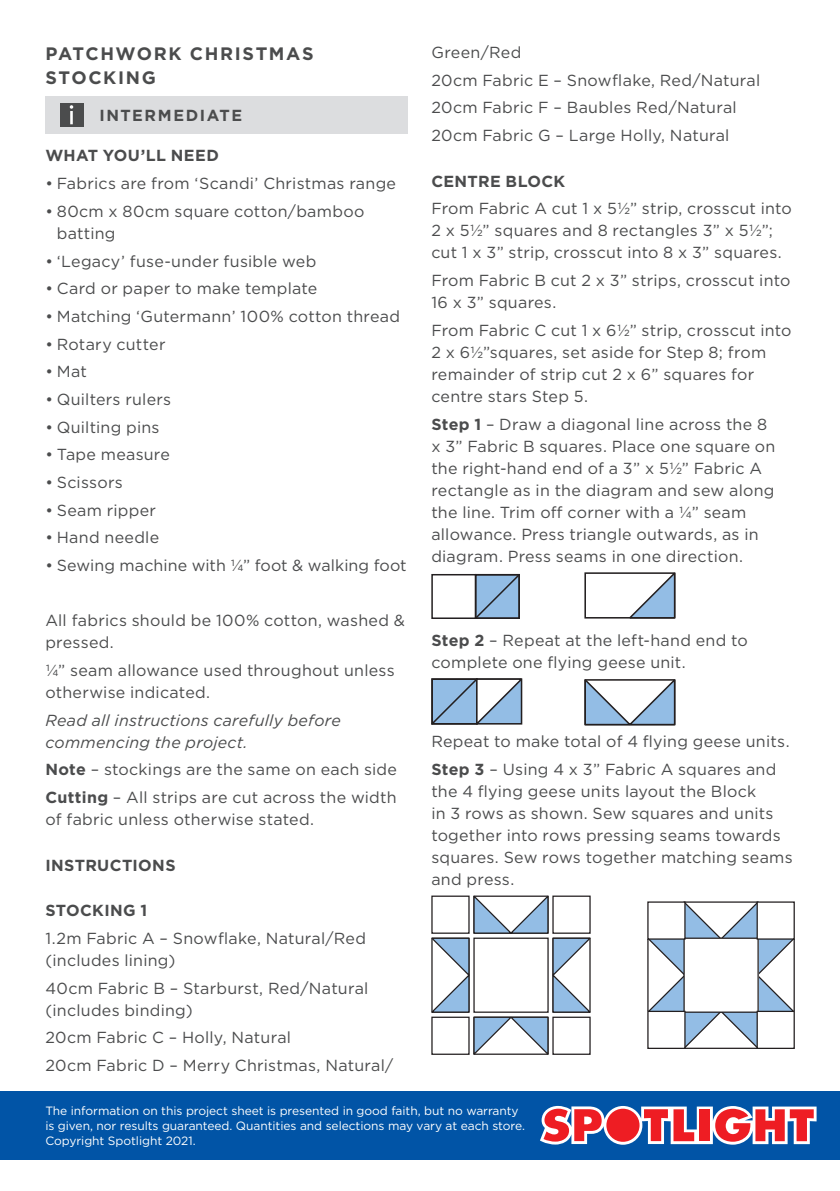
<style>
.page{position:relative;width:840px;height:1191px;background:#fff}
.page>*{position:absolute;margin:0;border:0;box-sizing:border-box;transform-origin:0 0}
.t1{font:700 18px/24px "Gotham";letter-spacing:.09em;color:#4b4c4d}
.t2{font:16px/22px "Gotham";letter-spacing:.015em;color:#4b4c4d}
.t3{font:italic 16px/22px "Gotham";letter-spacing:.015em;color:#4b4c4d}
.t4{font:700 16px "Gotham";letter-spacing:.025em;color:#4b4c4d}
.t5{font:700 16px "Gotham";letter-spacing:.095em;color:#4b4c4d}
.t6{font:12px/15px "Gotham";letter-spacing:-.005em;color:#fff}
.s1{font-weight:700}
</style>
<div class="page">
<div style="left:45px;top:96px;width:363px;height:37px;background:#dcdddf"></div>
<div style="left:60px;top:103px;width:23px;height:24px;background:#4b4c4d"></div>
<svg style="left:70px;top:105px;width:3px;height:19px"></svg>
<div style="left:431px;top:574px;width:45px;height:45px;border:2px solid #231f20"></div>
<svg style="left:473px;top:573px;width:47px;height:46px;background:#8fb3d6"></svg>
<div style="left:474px;top:574px;width:45px;height:45px;border:2px solid #231f20"></div>
<div style="left:584px;top:572px;width:91px;height:46px;border:2px solid #231f20"></div>
<svg style="left:627px;top:572px;width:48px;height:47px"></svg>
<svg style="left:584px;top:679px;width:91px;height:47px"></svg>
<svg style="left:431px;top:678px;width:92px;height:47px"></svg>
<svg style="left:431px;top:895px;width:160px;height:160px"></svg>
<div style="left:474px;top:938px;width:73px;height:74px;background:#fff"></div>
<div style="left:432px;top:896px;width:36px;height:37px;background:#fff"></div>
<div style="left:552px;top:896px;width:37px;height:37px;background:#fff"></div>
<div style="left:432px;top:1017px;width:36px;height:37px;background:#fff"></div>
<div style="left:552px;top:1017px;width:37px;height:37px;background:#fff"></div>
<svg style="left:647px;top:901px;width:148px;height:148px"></svg>
<div style="left:683px;top:938px;width:74px;height:74px;background:#fff"></div>
<div style="left:683px;top:937px;width:75px;height:75px;border:1px solid #231f20"></div>
<div style="left:647px;top:902px;width:37px;height:37px;background:#fff"></div>
<div style="left:756px;top:902px;width:37px;height:37px;background:#fff"></div>
<div style="left:756px;top:901px;width:38px;height:38px;border:1px solid #231f20"></div>
<div style="left:647px;top:1011px;width:37px;height:37px;background:#fff"></div>
<div style="left:647px;top:1010px;width:38px;height:39px;border:1px solid #231f20"></div>
<div style="left:756px;top:1011px;width:37px;height:37px;background:#fff"></div>
<div style="left:756px;top:1010px;width:38px;height:39px;border:1px solid #231f20"></div>
<div style="left:0;top:1090px;width:839px;height:69px;background:#0154a6"></div>
<svg style="left:540px;top:1106px;width:276px;height:38px;background:#c77183"></svg>
<p class="t1" style="left:45px;top:41px;width:269px">PATCHWORK CHRISTMAS<br>STOCKING</p>
<p class="t5" style="left:99px;top:104px;width:144px">INTERMEDIATE</p>
<p class="t4" style="left:45px;top:145px;width:175px">WHAT YOU’LL NEED</p>
<p class="t2" style="left:45px;top:172px;width:352px">• Fabrics are from ‘Scandi’ Christmas range</p>
<p class="t2" style="left:57px;top:200px;width:309px;text-indent:-11px">• 80cm x 80cm square cotton/bamboo batting</p>
<p class="t2" style="left:45px;top:249px;width:272px">• ‘Legacy’ fuse-under fusible web</p>
<p class="t2" style="left:45px;top:277px;width:273px">• Card or paper to make template</p>
<p class="t2" style="left:45px;top:305px;width:356px">• Matching ‘Gutermann’ 100% cotton thread</p>
<p class="t2" style="left:45px;top:332px;width:121px">• Rotary cutter</p>
<p class="t2" style="left:45px;top:360px;width:43px">• Mat</p>
<p class="t2" style="left:45px;top:388px;width:127px">• Quilters rulers</p>
<p class="t2" style="left:45px;top:415px;width:116px">• Quilting pins</p>
<p class="t2" style="left:45px;top:443px;width:126px">• Tape measure</p>
<p class="t2" style="left:45px;top:471px;width:79px">• Scissors</p>
<p class="t2" style="left:45px;top:498px;width:112px">• Seam ripper</p>
<p class="t2" style="left:45px;top:526px;width:115px">• Hand needle</p>
<p class="t2" style="left:45px;top:554px;width:362px">• Sewing machine with ¼” foot &amp; walking foot</p>
<p class="t2" style="left:45px;top:609px;width:361px">All fabrics should be 100% cotton, washed &amp; pressed.</p>
<p class="t2" style="left:45px;top:659px;width:351px">¼” seam allowance used throughout unless otherwise indicated.</p>
<p class="t3" style="left:45px;top:708px;width:297px">Read all instructions carefully before commencing the project.</p>
<p class="t2" style="left:45px;top:755px;width:353px;line-height:27.6px"><span class="s1">Note</span> – stockings are the same on each side<br><span class="s1">Cutting</span> – All strips are cut across the width</p>
<p class="t2" style="left:45px;top:808px;width:270px">of fabric unless otherwise stated.</p>
<p class="t4" style="left:45px;top:854px;width:132px">INSTRUCTIONS</p>
<p class="t4" style="left:45px;top:900px;width:103px">STOCKING 1</p>
<p class="t2" style="left:45px;top:927px;width:322px">1.2m Fabric A – Snowflake, Natural/Red (includes lining)</p>
<p class="t2" style="left:45px;top:976px;width:324px">40cm Fabric B – Starburst, Red/Natural (includes binding)</p>
<p class="t2" style="left:45px;top:1023px;width:349px;line-height:27.6px">20cm Fabric C – Holly, Natural<br>20cm Fabric D – Merry Christmas, Natural/</p>
<p class="t2" style="left:431px;top:38px;width:330px;line-height:27.6px">Green/Red<br>20cm Fabric E – Snowflake, Red/Natural<br>20cm Fabric F – Baubles Red/Natural<br>20cm Fabric G – Large Holly, Natural</p>
<p class="t4" style="left:431px;top:170px;width:135px">CENTRE BLOCK</p>
<p class="t2" style="left:431px;top:197px;width:362px">From Fabric A cut 1 x 5½” strip, crosscut into<br>2 x 5½” squares and 8 rectangles 3” x 5½”; cut 1 x 3” strip, crosscut into 8 x 3” squares.</p>
<p class="t2" style="left:431px;top:269px;width:360px">From Fabric B cut 2 x 3” strips, crosscut into<br>16 x 3” squares.</p>
<p class="t2" style="left:431px;top:319px;width:361px">From Fabric C cut 1 x 6½” strip, crosscut into 2 x 6½”squares, set aside for Step 8; from remainder of strip cut 2 x 6” squares for centre stars Step 5.</p>
<p class="t2" style="left:431px;top:412px;width:345px"><span class="s1">Step 1</span> – Draw a diagonal line across the 8 x 3” Fabric B squares. Place one square on the right-hand end of a 3” x 5½” Fabric A rectangle as in the diagram and sew along the line. Trim off corner with a ¼” seam allowance. Press triangle outwards, as in diagram. Press seams in one direction.</p>
<p class="t2" style="left:431px;top:629px;width:318px"><span class="s1">Step 2</span> – Repeat at the left-hand end to complete one flying geese unit.</p>
<p class="t2" style="left:431px;top:727px;width:359px;line-height:27.6px">Repeat to make total of 4 flying geese units.<br><span class="s1">Step 3</span> – Using 4 x 3” Fabric A squares and</p>
<p class="t2" style="left:431px;top:780px;width:363px">the 4 flying geese units layout the Block<br>in 3 rows as shown. Sew squares and units together into rows pressing seams towards squares. Sew rows together matching seams and press.</p>
<p class="t6" style="left:45px;top:1103px;width:481px">The information on this project sheet is presented in good faith, but no warranty is given, nor results guaranteed. Quantities and selections may vary at each store.<br>Copyright Spotlight 2021.</p>
</div>
